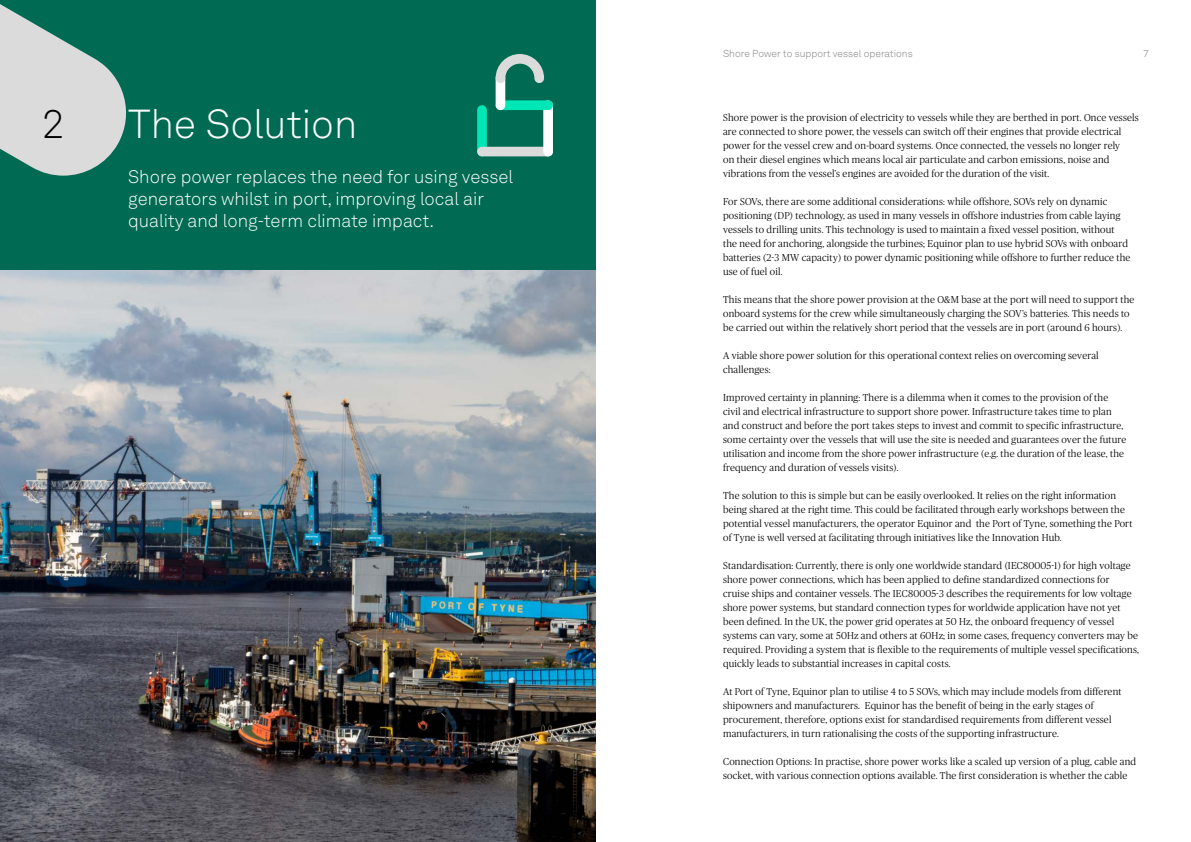
<style>
.page{position:relative;width:1191px;height:842px;background:#fff}
.page>*{position:absolute;margin:0;border:0;box-sizing:border-box;transform-origin:0 0}
.t1{font:300 40px "Akkurat LL";color:#fff}
.t2{font:300 40px "Akkurat LL";color:#000}
.t3{font:300 18px/22px "Akkurat LL";color:#fff}
.t4{font:300 10px/14px "Publico Headline";letter-spacing:.02em;color:#000}
.t5{font:300 10px "Akkurat LL";color:#808080}
</style>
<div class="page">
<div style="left:0;top:0;width:595px;height:270px;background:#006a52"></div>
<svg style="left:0;top:4px;width:126px;height:172px"></svg>
<div style="left:477px;top:105px;width:10px;height:51px;background:#00e6b5;border-radius:5px"></div>
<div style="left:477px;top:147px;width:76px;height:9px;background:#dbdbdb;border-radius:5px"></div>
<div style="left:543px;top:100px;width:10px;height:56px;background:#fff;border-radius:5px"></div>
<div style="left:495px;top:100px;width:58px;height:10px;background:#00e6b5;border-radius:5px"></div>
<div style="left:495px;top:73px;width:10px;height:37px;background:#fff;border-radius:5px"></div>
<svg style="left:495px;top:54px;width:49px;height:29px"></svg>
<img style="left:0;top:270px;width:595px;height:572px">
<h1 class="t2" style="left:43px;top:107px;width:23px">2</h1>
<h1 class="t1" style="left:128px;top:107px;width:231px">The Solution</h1>
<h2 class="t3" style="left:128px;top:167px;width:386px">Shore power replaces the need for using vessel generators whilst in port, improving local air quality and long-term climate impact.</h2>
<p class="t5" style="left:723px;top:49px;width:191px">Shore Power to support vessel operations</p>
<p class="t5" style="left:1143px;top:49px;width:7px">7</p>
<p class="t4" style="left:723px;top:112px;width:417px">Shore power is the provision of electricity to vessels while they are berthed in port. Once vessels are connected to shore power, the vessels can switch off their engines that provide electrical power for the vessel crew and on-board systems. Once connected, the vessels no longer rely<br>on their diesel engines which means local air particulate and carbon emissions, noise and vibrations from the vessel’s engines are avoided for the duration of the visit.</p>
<p class="t4" style="left:723px;top:196px;width:409px">For SOVs, there are some additional considerations: while offshore, SOVs rely on dynamic positioning (DP) technology, as used in many vessels in offshore industries from cable laying vessels to drilling units. This technology is used to maintain a fixed vessel position, without the need for anchoring, alongside the turbines; Equinor plan to use hybrid SOVs with onboard batteries (2-3 MW capacity) to power dynamic positioning while offshore to further reduce the use of fuel oil.</p>
<p class="t4" style="left:723px;top:294px;width:413px">This means that the shore power provision at the O&amp;M base at the port will need to support the onboard systems for the crew while simultaneously charging the SOV’s batteries. This needs to be carried out within the relatively short period that the vessels are in port (around 6 hours).</p>
<p class="t4" style="left:723px;top:350px;width:377px">A viable shore power solution for this operational context relies on overcoming several challenges:</p>
<p class="t4" style="left:723px;top:392px;width:404px">Improved certainty in planning: There is a dilemma when it comes to the provision of the civil and electrical infrastructure to support shore power. Infrastructure takes time to plan and construct and before the port takes steps to invest and commit to specific infrastructure, some certainty over the vessels that will use the site is needed and guarantees over the future utilisation and income from the shore power infrastructure (e.g. the duration of the lease, the frequency and duration of vessels visits).</p>
<p class="t4" style="left:723px;top:490px;width:411px">The solution to this is simple but can be easily overlooked. It relies on the right information being shared at the right time. This could be facilitated through early workshops between the potential vessel manufacturers, the operator Equinor and the Port of Tyne, something the Port of Tyne is well versed at facilitating through initiatives like the Innovation Hub.</p>
<p class="t4" style="left:723px;top:560px;width:417px">Standardisation: Currently, there is only one worldwide standard (IEC80005-1) for high voltage shore power connections, which has been applied to define standardized connections for<br>cruise ships and container vessels. The IEC80005-3 describes the requirements for low voltage shore power systems, but standard connection types for worldwide application have not yet been defined. In the UK, the power grid operates at 50 Hz, the onboard frequency of vessel systems can vary, some at 50Hz and others at 60Hz; in some cases, frequency converters may be required. Providing a system that is flexible to the requirements of multiple vessel specifications, quickly leads to substantial increases in capital costs.</p>
<p class="t4" style="left:723px;top:686px;width:400px">At Port of Tyne, Equinor plan to utilise 4 to 5 SOVs, which may include models from different shipowners and manufacturers. Equinor has the benefit of being in the early stages of procurement, therefore, options exist for standardised requirements from different vessel manufacturers, in turn rationalising the costs of the supporting infrastructure.</p>
<p class="t4" style="left:723px;top:756px;width:414px">Connection Options: In practise, shore power works like a scaled up version of a plug, cable and socket, with various connection options available. The first consideration is whether the cable</p>
</div>
